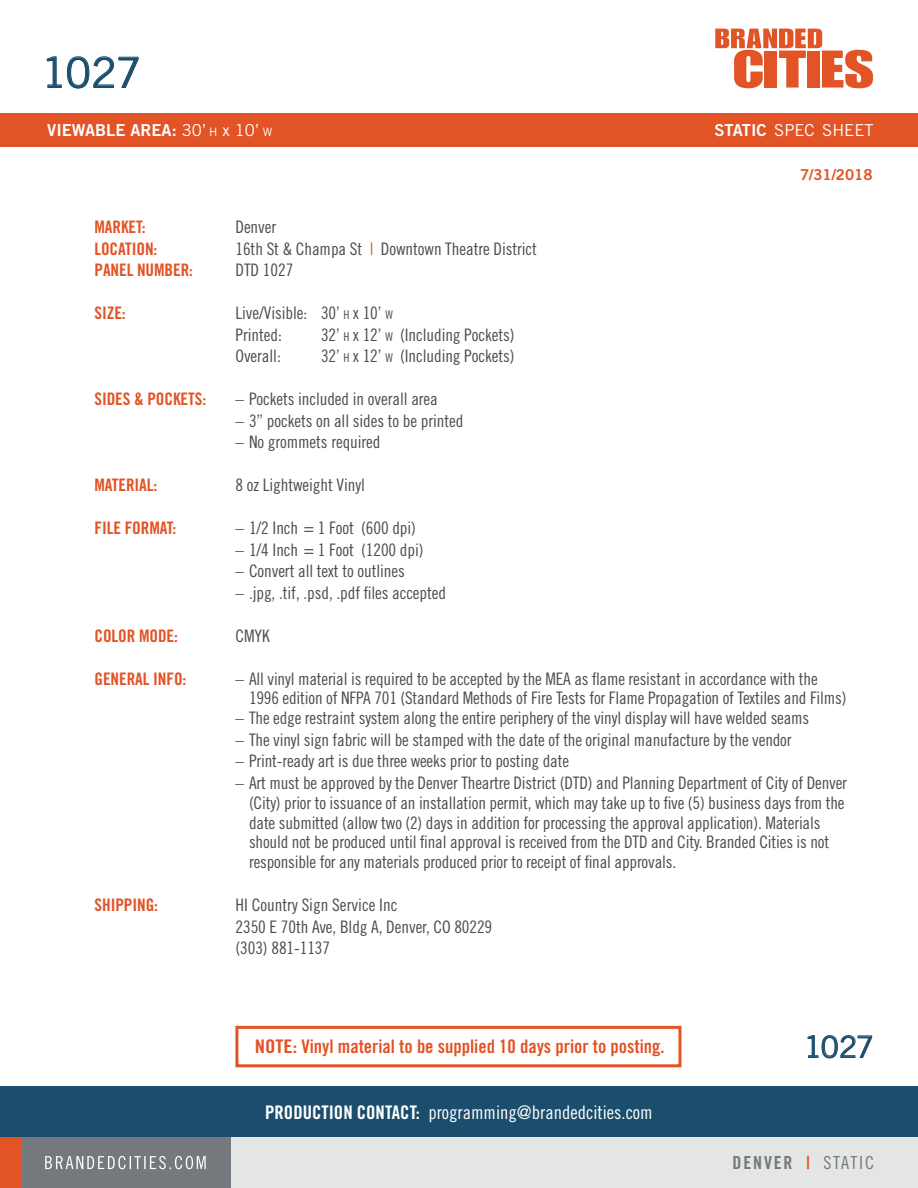
<style>
.page{position:relative;width:918px;height:1188px;background:#fff}
.page>*{position:absolute;margin:0;border:0;box-sizing:border-box;transform-origin:0 0}
.t1{font:42px "Trade Gothic LT Std";color:#1b4e6c}
.t2{font:30px "Trade Gothic LT Std";color:#1b4e6c}
.t3{font:18.75px "Trade Gothic LT Std Bd Cn 20";color:#e25325;scale:1.1 1}
.t4{font:18.75px "Trade Gothic LT Std Cn 18";color:#fff}
.t5{font:18px "Trade Gothic LT Std Bd Cn 20";letter-spacing:.1em;color:#75787c}
.t6{font:17.25px/19.8px "Trade Gothic LT Std Cn 18";letter-spacing:-.01em;color:#4b4c4d}
.t7{font:17.25px "Trade Gothic LT Std Bd Cn 20";letter-spacing:-.005em;color:#e25325}
.t8{font:16.5px "Trade Gothic LT Std Bd 2";color:#fff}
.t9{font:16.5px "Trade Gothic LT Std";color:#fff}
.t10{font:15px "Trade Gothic LT Std Bd 2";color:#e25325}
.s1{font-family:"Trade Gothic LT Std"}
.s2{font-family:"Trade Gothic LT Std";font-size:11.55px}
.s3{color:#e55525}
.s4{font-size:12.15px}
.s5{font-style:inherit}
.s6{font-family:"Trade Gothic LT Std Bd 2"}
.s7{font-family:"Trade Gothic LT Std Bd Cn 20"}
.s8{color:#e25325}
.s9{font-family:"Trade Gothic LT Std Cn 18"}
</style>
<div class="page">
<div style="left:228px;top:1137px;width:690px;height:51px;background:#e4e5e5"></div>
<div style="left:19px;top:1137px;width:212px;height:51px;background:#75787c"></div>
<div style="left:0;top:1137px;width:21px;height:51px;background:#e25325"></div>
<svg style="left:45px;top:1156px;width:161px;height:13px"></svg>
<svg style="left:715px;top:29px;width:158px;height:59px"></svg>
<div style="left:0;top:113px;width:918px;height:34px;background:#e25325"></div>
<div style="left:0;top:1086px;width:918px;height:51px;background:#1b4e6c"></div>
<div style="left:235px;top:1026px;width:446px;height:41px;border:3px solid #e25325"></div>
<svg style="left:808px;top:1035px;width:64px;height:23px"></svg>
<svg style="left:47px;top:57px;width:91px;height:31px"></svg>
<h1 class="t1" style="left:41px;top:47px;width:102px">1027</h1>
<p class="t8" style="left:47px;top:120px;width:227px">VIEWABLE AREA: <span class="s1">30’</span> <span class="s2">h</span> <span class="s1">x 10’</span> <span class="s2">w</span></p>
<p class="t7" style="left:94px;top:217px;width:53px">MARKET:</p>
<p class="t6" style="left:236px;top:217px;width:42px">Denver</p>
<p class="t7" style="left:94px;top:238px;width:64px">LOCATION:</p>
<p class="t6" style="left:236px;top:238px;width:303px">16th St &amp; Champa St <span class="s3">|</span> Downtown Theatre District</p>
<p class="t7" style="left:94px;top:260px;width:100px">PANEL NUMBER:</p>
<p class="t6" style="left:236px;top:260px;width:59px">DTD 1027</p>
<p class="t7" style="left:94px;top:303px;width:33px">SIZE:</p>
<p class="t6" style="left:236px;top:302px;width:159px;line-height:21.5px">Live/Visible: 30’ <span class="s4">H</span> x 10’ <span class="s4">W<br></span>Printed:</p>
<p class="t6" style="left:321px;top:324px;width:195px">32’ <span class="s4">H</span> x 12’ <span class="s4">W</span> <span class="s5">(</span>Including Pockets)</p>
<p class="t6" style="left:236px;top:346px;width:47px">Overall:</p>
<p class="t6" style="left:321px;top:346px;width:195px">32’ <span class="s4">H</span> x 12’ <span class="s4">W</span> <span class="s5">(</span>Including Pockets)</p>
<p class="t9" style="left:714px;top:120px;width:161px"><span class="s6">STATIC</span> SPEC SHEET</p>
<p class="t10" style="left:800px;top:165px;width:74px">7/31/2018</p>
<p class="t7" style="left:94px;top:389px;width:113px">SIDES &amp; POCKETS:</p>
<p class="t6" style="left:236px;top:389px;width:204px">– Pockets included in overall area</p>
<p class="t6" style="left:236px;top:410px;width:229px">– 3” pockets on all sides to be printed</p>
<p class="t6" style="left:236px;top:432px;width:147px">– No grommets required</p>
<p class="t7" style="left:94px;top:474px;width:64px">MATERIAL:</p>
<p class="t6" style="left:236px;top:475px;width:131px">8 oz Lightweight Vinyl</p>
<p class="t7" style="left:94px;top:517px;width:83px">FILE FORMAT:</p>
<p class="t6" style="left:236px;top:518px;width:182px">– 1/2 Inch = 1 Foot (600 dpi)</p>
<p class="t6" style="left:236px;top:539px;width:190px">– 1/4 Inch = 1 Foot (1200 dpi)</p>
<p class="t6" style="left:236px;top:561px;width:171px">– Convert all text to outlines</p>
<p class="t6" style="left:236px;top:582px;width:212px">– .jpg, .tif, .psd, .pdf files accepted</p>
<p class="t7" style="left:94px;top:625px;width:85px">COLOR MODE:</p>
<p class="t6" style="left:236px;top:625px;width:36px">CMYK</p>
<p class="t7" style="left:94px;top:668px;width:93px">GENERAL INFO:</p>
<p class="t6" style="left:249px;top:668px;width:599px;text-indent:-14px">– All vinyl material is required to be accepted by the MEA as flame resistant in accordance with the<br>1996 edition of NFPA 701 (Standard Methods of Fire Tests for Flame Propagation of Textiles and Films)</p>
<p class="t6" style="left:236px;top:708px;width:575px">– The edge restraint system along the entire periphery of the vinyl display will have welded seams</p>
<p class="t6" style="left:236px;top:730px;width:558px">– The vinyl sign fabric will be stamped with the date of the original manufacture by the vendor</p>
<p class="t6" style="left:236px;top:751px;width:335px">– Print-ready art is due three weeks prior to posting date</p>
<p class="t6" style="left:249px;top:773px;width:600px;text-indent:-14px">– Art must be approved by the Denver Theartre District (DTD) and Planning Department of City of Denver (City) prior to issuance of an installation permit, which may take up to five (5) business days from the date submitted (allow two (2) days in addition for processing the approval application). Materials should not be produced until final approval is received from the DTD and City. Branded Cities is not responsible for any materials produced prior to receipt of final approvals.</p>
<p class="t7" style="left:95px;top:895px;width:65px">SHIPPING:</p>
<p class="t6" style="left:236px;top:894px;width:258px;line-height:21.5px">HI Country Sign Service Inc<br>2350 E 70th Ave, Bldg A, Denver, CO 80229 (303) 881-1137</p>
<p class="t3" style="left:255px;top:1035px;width:374px">NOTE: Vinyl material to be supplied 10 days prior to posting.</p>
<h2 class="t2" style="left:804px;top:1029px;width:72px">1027</h2>
<p class="t4" style="left:265px;top:1101px;width:389px"><span class="s7">PRODUCTION CONTACT:</span> programming@brandedcities.com</p>
<p class="t5" style="left:733px;top:1152px;width:143px">DENVER <span class="s8">|</span> <span class="s9">STATIC</span></p>
</div>
